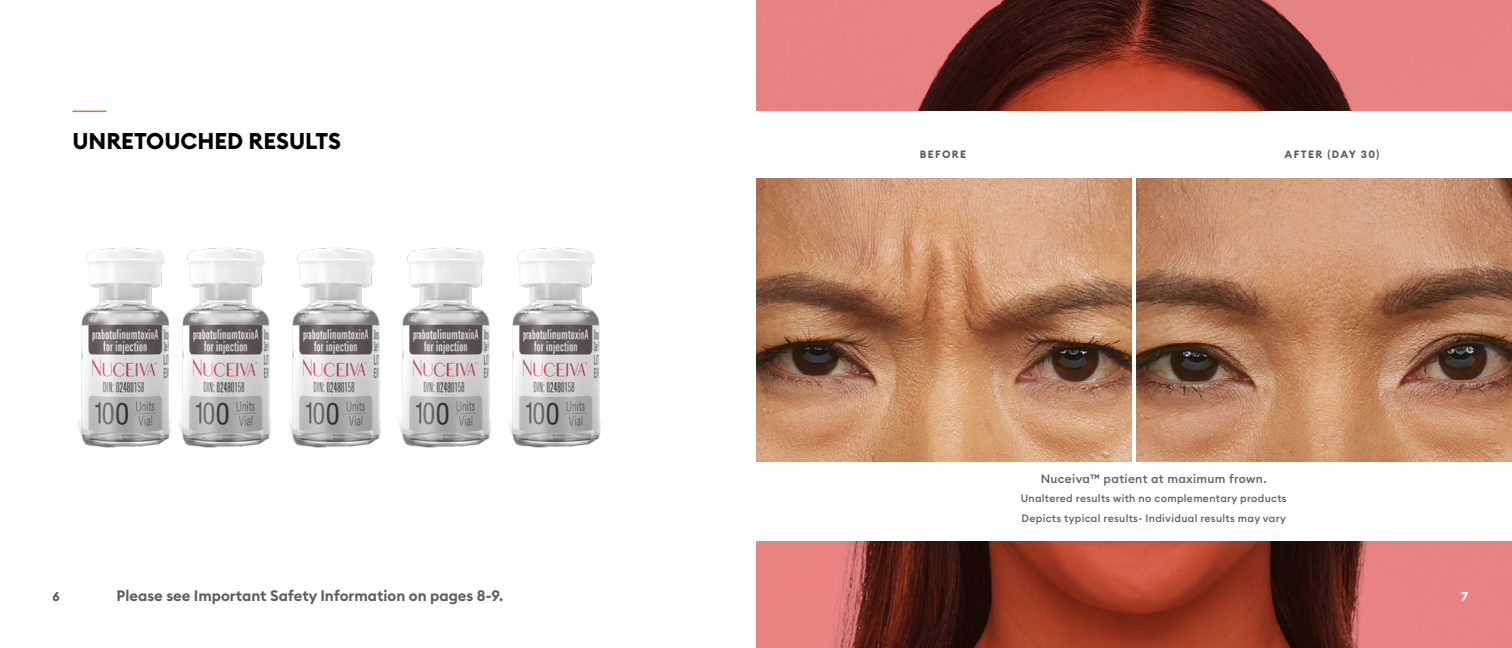
<style>
.page{position:relative;width:1512px;height:648px;background:#fff}
.page>*{position:absolute;margin:0;border:0;box-sizing:border-box;transform-origin:0 0}
.t1{font:700 22.5px "Euclid Circular B";color:#000}
.t2{font:600 15px "Euclid Circular B";color:#5d5d60}
.t3{font:700 12.75px "Euclid Circular B";color:#5d5d60}
.t4{font:700 12.75px "Euclid Circular B";color:#fff}
.t5{font:500 12px "Euclid Circular B";letter-spacing:.03em;color:#5d5d60}
.t6{font:500 10.5px/19.5px "Euclid Circular B";letter-spacing:.03em;color:#5d5d60}
.t7{font:700 10.5px "Euclid Circular B";letter-spacing:.13em;color:#5d5d60}
</style>
<div class="page">
<svg style="left:756px;top:0;width:756px;height:648px;background:#9f4e47"></svg>
<div style="left:756px;top:111px;width:756px;height:430px;background:#fff"></div>
<img style="left:1137px;top:178px;width:375px;height:284px">
<img style="left:756px;top:178px;width:375px;height:284px">
<hr style="left:72px;top:111px;width:34px;height:1px;background:#f16457">
<img style="left:78px;top:248px;width:93px;height:200px">
<img style="left:179px;top:248px;width:422px;height:200px">
<h1 class="t1" style="left:72px;top:126px;width:270px">UNRETOUCHED RESULTS</h1>
<p class="t7" style="left:920px;top:148px;width:48px">BEFORE</p>
<p class="t7" style="left:1284px;top:148px;width:96px">AFTER (DAY 30)</p>
<p class="t5" style="left:1041px;top:471px;width:227px">Nuceiva™ patient at maximum frown.</p>
<p class="t6" style="left:1021px;top:489px;width:267px">Unaltered results with no complementary products<br>Depicts typical results- Individual results may vary</p>
<p class="t3" style="left:53px;top:588px;width:9px">6</p>
<h2 class="t2" style="left:117px;top:586px;width:388px">Please see Important Safety Information on pages 8-9.</h2>
<p class="t4" style="left:1461px;top:588px;width:9px">7</p>
</div>
